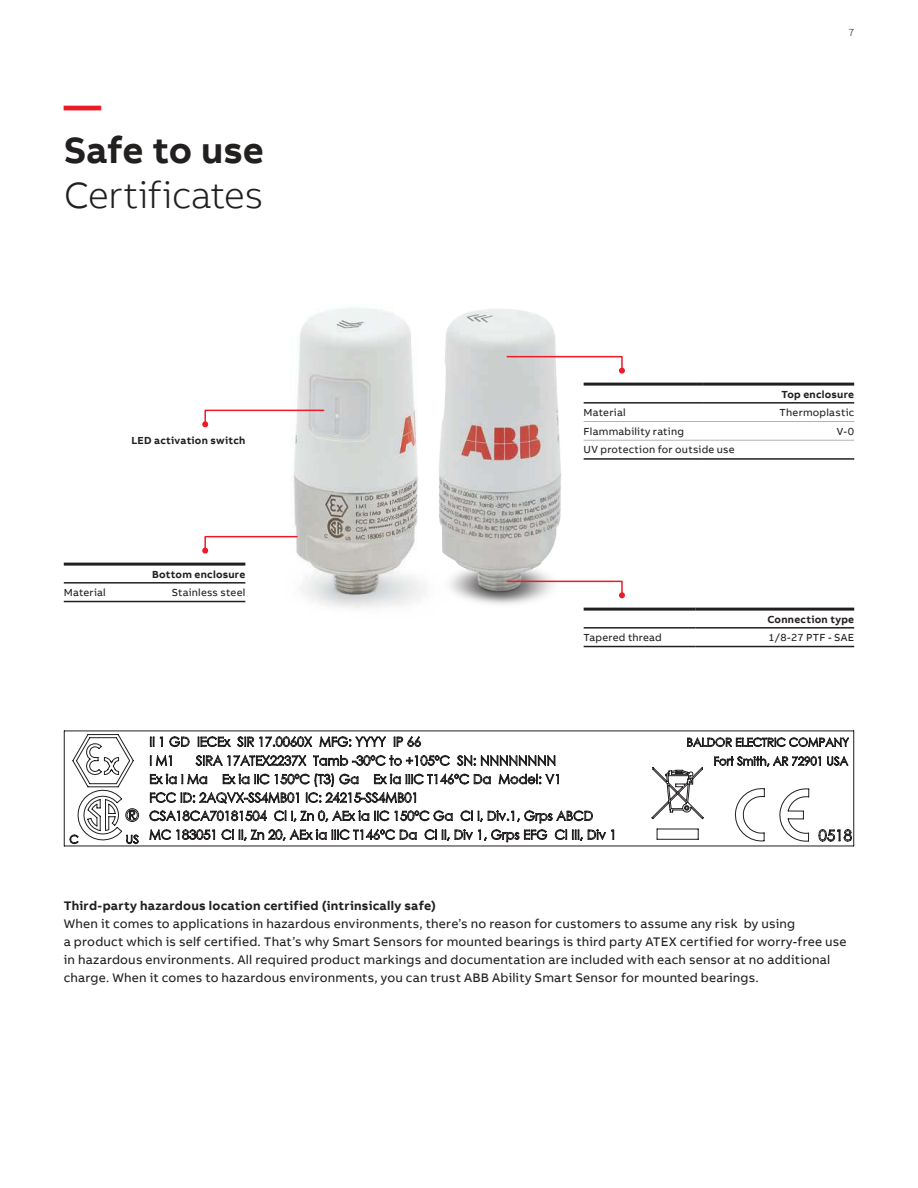
<style>
.page{position:relative;width:918px;height:1188px;background:#fff}
.page>*{position:absolute;margin:0;border:0;box-sizing:border-box;transform-origin:0 0}
.t1{font:300 37.5px "AB Bvoice";letter-spacing:-.01em;color:#221f1f}
.t2{font:700 37.5px "AB Bvoice";letter-spacing:-.01em;color:#221f1f}
.t3{font:700 37.5px "AB Bvoice";color:#ed1b28}
.t4{font:12.75px/18px "AB Bvoice";letter-spacing:.015em;color:#221f1f}
.t5{font:700 12.75px "AB Bvoice";letter-spacing:.02em;color:#221f1f}
.t6{font:10.5px "AB Bvoice";letter-spacing:.02em;color:#221f1f}
.t7{font:700 10.5px "AB Bvoice";letter-spacing:.025em;color:#221f1f}
.t8{font:300 10.5px "AB Bvoice";color:#221f1f}
</style>
<div class="page">
<img style="left:234px;top:307px;width:157px;height:301px">
<hr style="left:584px;top:383px;width:120px;height:3px;background:#221f1f">
<hr style="left:704px;top:383px;width:150px;height:3px;background:#221f1f">
<hr style="left:584px;top:402px;width:120px;height:2px;background:#221f1f">
<hr style="left:704px;top:402px;width:150px;height:2px;background:#221f1f">
<hr style="left:584px;top:458px;width:120px;height:2px;background:#221f1f">
<hr style="left:704px;top:458px;width:150px;height:2px;background:#221f1f">
<hr style="left:584px;top:421px;width:120px;height:1px;background:#b1b3b5">
<hr style="left:704px;top:421px;width:150px;height:1px;background:#b1b3b5">
<hr style="left:584px;top:440px;width:120px;height:1px;background:#b1b3b5">
<hr style="left:704px;top:440px;width:150px;height:1px;background:#b1b3b5">
<hr style="left:584px;top:608px;width:112px;height:3px;background:#221f1f">
<hr style="left:696px;top:608px;width:158px;height:3px;background:#221f1f">
<hr style="left:584px;top:627px;width:112px;height:2px;background:#221f1f">
<hr style="left:696px;top:627px;width:158px;height:2px;background:#221f1f">
<hr style="left:584px;top:646px;width:112px;height:1px;background:#221f1f">
<hr style="left:696px;top:646px;width:158px;height:1px;background:#221f1f">
<hr style="left:64px;top:563px;width:51px;height:3px;background:#221f1f">
<hr style="left:115px;top:563px;width:130px;height:3px;background:#221f1f">
<hr style="left:64px;top:582px;width:51px;height:2px;background:#221f1f">
<hr style="left:115px;top:582px;width:130px;height:2px;background:#221f1f">
<hr style="left:64px;top:601px;width:51px;height:1px;background:#221f1f">
<hr style="left:115px;top:601px;width:130px;height:1px;background:#221f1f">
<svg style="left:202px;top:409px;width:123px;height:18px"></svg>
<svg style="left:202px;top:535px;width:96px;height:19px"></svg>
<img style="left:391px;top:309px;width:220px;height:339px">
<svg style="left:506px;top:355px;width:119px;height:19px"></svg>
<svg style="left:506px;top:580px;width:119px;height:18px"></svg>
<svg style="left:64px;top:730px;width:790px;height:116px"></svg>
<svg style="left:69px;top:737px;width:783px;height:108px"></svg>
<svg style="left:75px;top:736px;width:772px;height:104px"></svg>
<svg style="left:169px;top:737px;width:648px;height:103px"></svg>
<h1 class="t3" style="left:64px;top:90px;width:39px">—</h1>
<h1 class="t2" style="left:64px;top:135px;width:202px">Safe to use</h1>
<h1 class="t1" style="left:64px;top:180px;width:201px">Certificates</h1>
<p class="t7" style="left:131px;top:436px;width:115px">LED activation switch</p>
<p class="t7" style="left:152px;top:570px;width:95px">Bottom enclosure</p>
<p class="t6" style="left:64px;top:588px;width:44px">Material</p>
<p class="t6" style="left:172px;top:588px;width:75px">Stainless steel</p>
<p class="t8" style="left:849px;top:28px;width:7px">7</p>
<p class="t7" style="left:781px;top:390px;width:74px">Top enclosure</p>
<p class="t6" style="left:584px;top:408px;width:44px">Material</p>
<p class="t6" style="left:780px;top:408px;width:76px">Thermoplastic</p>
<p class="t6" style="left:584px;top:427px;width:102px">Flammability rating</p>
<p class="t6" style="left:837px;top:425px;width:19px">V-0</p>
<p class="t6" style="left:584px;top:445px;width:153px">UV protection for outside use</p>
<p class="t7" style="left:767px;top:615px;width:88px">Connection type</p>
<p class="t6" style="left:584px;top:633px;width:80px">Tapered thread</p>
<p class="t6" style="left:769px;top:631px;width:87px">1/8-27 PTF - SAE</p>
<p class="t5" style="left:64px;top:900px;width:374px">Third-party hazardous location certified (intrinsically safe)</p>
<p class="t4" style="left:64px;top:915px;width:784px">When it comes to applications in hazardous environments, there’s no reason for customers to assume any risk by using<br>a product which is self certified. That’s why Smart Sensors for mounted bearings is third party ATEX certified for worry-free use in hazardous environments. All required product markings and documentation are included with each sensor at no additional charge. When it comes to hazardous environments, you can trust ABB Ability Smart Sensor for mounted bearings.</p>
</div>
